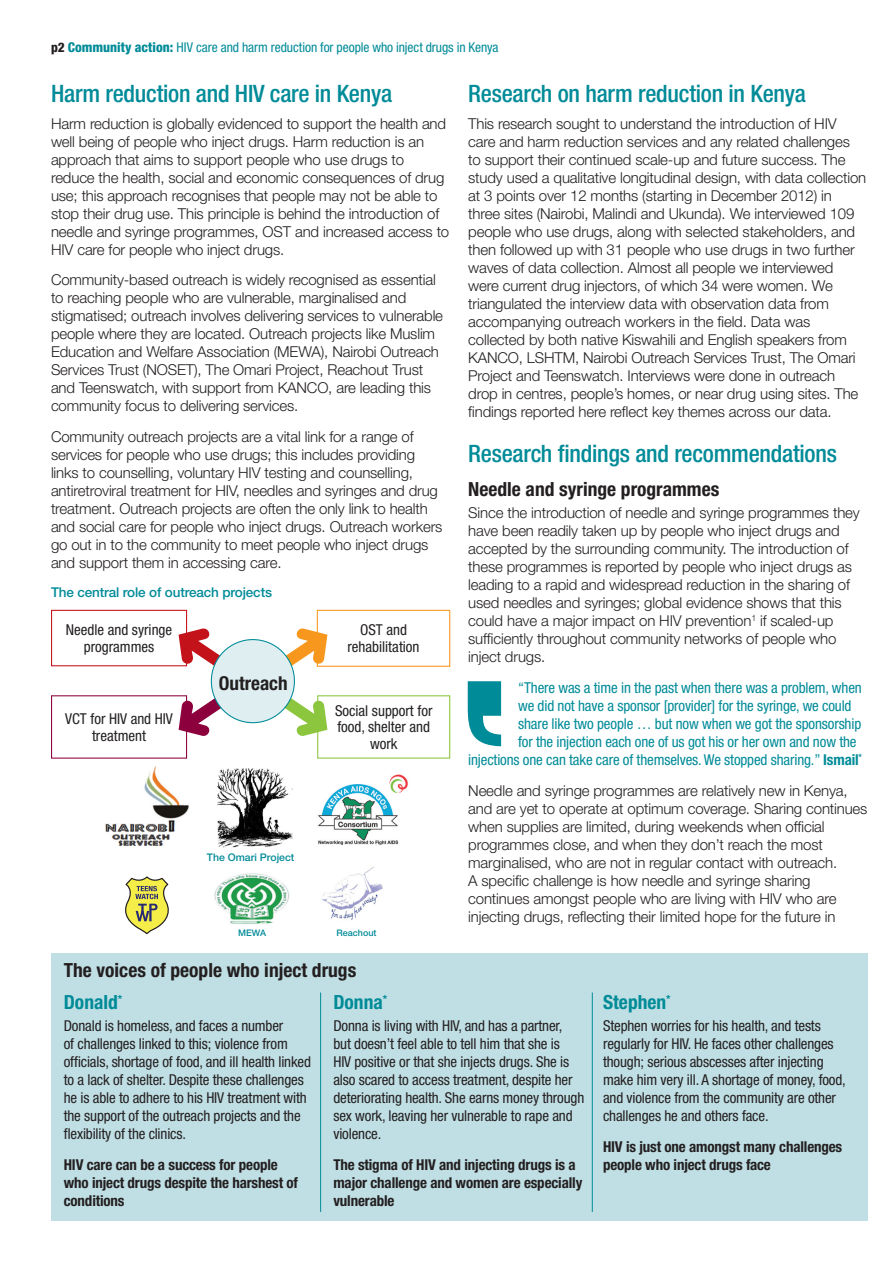
<style>
.page{position:relative;width:893px;height:1263px;background:#fff}
.page>*{position:absolute;margin:0;border:0;box-sizing:border-box;transform-origin:0 0}
.A-text{font:500 condensed 24px "Helvetica Neue LT Pro";letter-spacing:-.01em;color:#008b98}
.t1{font:700 condensed 19.5px/32px "Helvetica Neue LT Pro";color:#231f20}
.t2{font:700 condensed 19.5px "Helvetica Neue LT Pro";color:#008b98}
.t3{font:700 condensed 19.2px "Helvetica Neue LT Pro";color:#231f20}
.A-text-2{font:300 15px/18px "Helvetica Neue LT Pro";letter-spacing:-.01em;color:#231f20}
.A-text-3{font:condensed 15px/18px "Helvetica Neue LT Pro";letter-spacing:-.01em;color:#231f20;text-align:center}
.t4{font:condensed 15px "Helvetica Neue LT Pro";letter-spacing:-.01em;color:#008b98}
.A-text-4{font:700 condensed 15px/18px "Helvetica Neue LT Pro";letter-spacing:-.01em;color:#231f20}
.main_head{font:condensed 13.5px "Helvetica Neue LT Pro";letter-spacing:-.005em;color:#008b98}
.t5{font:500 13.5px "Helvetica Neue LT Pro";letter-spacing:-.01em;color:#008b98}
.t6{font:500 10.5px "Helvetica Neue LT Pro";color:#008b98}
.t7{font:500 9px "Helvetica Neue LT Pro";color:#008b98}
.s1{font-weight:800;font-size:13.2px;color:#231f20}
.s2{font-weight:800}
.s3{font-weight:700}
.s4{color:#008b98}
</style>
<div class="page">
<div style="left:51px;top:952px;width:816px;height:268px;background:#c0dfe4"></div>
<div style="left:317px;top:610px;width:133px;height:57px;border:1px solid #f7971d"></div>
<div style="left:51px;top:610px;width:136px;height:56px;border:1px solid #c4121a"></div>
<div style="left:317px;top:695px;width:133px;height:64px;border:1px solid #8bc63e"></div>
<svg style="left:281px;top:628px;width:46px;height:40px"></svg>
<svg style="left:179px;top:628px;width:46px;height:39px"></svg>
<svg style="left:281px;top:696px;width:46px;height:40px"></svg>
<svg style="left:179px;top:696px;width:46px;height:40px"></svg>
<div style="left:211px;top:640px;width:83px;height:83px;background:#deeef1;border-radius:50%"></div>
<img style="left:218px;top:768px;width:74px;height:80px">
<img style="left:105px;top:766px;width:84px;height:80px">
<img style="left:318px;top:774px;width:90px;height:71px">
<svg style="left:125px;top:877px;width:44px;height:57px"></svg>
<img style="left:214px;top:873px;width:75px;height:51px">
<img style="left:321px;top:866px;width:62px;height:54px">
<hr style="left:320px;top:992px;width:1px;height:220px;background:#008b98">
<hr style="left:592px;top:992px;width:1px;height:220px;background:#008b98">
<svg style="left:468px;top:681px;width:33px;height:65px"></svg>
<p class="main_head" style="left:51px;top:40px;width:449px"><span class="s1">p2</span> <span class="s2">Community action:</span> HIV care and harm reduction for people who inject drugs in Kenya</p>
<h1 class="A-text" style="left:51px;top:79px;width:343px">Harm reduction and HIV care in Kenya</h1>
<p class="A-text-2" style="left:51px;top:114px;width:400px">Harm reduction is globally evidenced to support the health and well being of people who inject drugs. Harm reduction is an approach that aims to support people who use drugs to reduce the health, social and economic consequences of drug use; this approach recognises that people may not be able to stop their drug use. This principle is behind the introduction of needle and syringe programmes, OST and increased access to HIV care for people who inject drugs.</p>
<p class="A-text-2" style="left:51px;top:271px;width:394px">Community-based outreach is widely recognised as essential to reaching people who are vulnerable, marginalised and stigmatised; outreach involves delivering services to vulnerable people where they are located. Outreach projects like Muslim Education and Welfare Association (MEWA), Nairobi Outreach Services Trust (NOSET), The Omari Project, Reachout Trust and Teenswatch, with support from KANCO, are leading this community focus to delivering services.</p>
<p class="A-text-2" style="left:51px;top:428px;width:393px">Community outreach projects are a vital link for a range of services for people who use drugs; this includes providing links to counselling, voluntary HIV testing and counselling, antiretroviral treatment for HIV, needles and syringes and drug treatment. Outreach projects are often the only link to health and social care for people who inject drugs. Outreach workers go out in to the community to meet people who inject drugs and support them in accessing care.</p>
<h1 class="A-text" style="left:468px;top:79px;width:339px">Research on harm reduction in Kenya</h1>
<p class="A-text-2" style="left:468px;top:114px;width:400px">This research sought to understand the introduction of HIV care and harm reduction services and any related challenges to support their continued scale-up and future success. The study used a qualitative longitudinal design, with data collection at 3 points over 12 months (starting in December 2012) in three sites (Nairobi, Malindi and Ukunda). We interviewed 109 people who use drugs, along with selected stakeholders, and then followed up with 31 people who use drugs in two further waves of data collection. Almost all people we interviewed were current drug injectors, of which 34 were women. We triangulated the interview data with observation data from accompanying outreach workers in the field. Data was collected by both native Kiswahili and English speakers from KANCO, LSHTM, Nairobi Outreach Services Trust, The Omari Project and Teenswatch. Interviews were done in outreach drop in centres, people’s homes, or near drug using sites. The findings reported here reflect key themes across our data.</p>
<p class="A-text" style="left:468px;top:439px;width:370px">Research findings and recommendations</p>
<h2 class="t1" style="left:468px;top:472px;width:253px">Needle and syringe programmes</h2>
<p class="A-text-2" style="left:468px;top:503px;width:393px">Since the introduction of needle and syringe programmes they have been readily taken up by people who inject drugs and accepted by the surrounding community. The introduction of these programmes is reported by people who inject drugs as leading to a rapid and widespread reduction in the sharing of used needles and syringes; global evidence shows that this could have a major impact on HIV prevention<sup>1</sup> if scaled-up sufficiently throughout community networks of people who inject drugs.</p>
<p class="t4" style="left:518px;top:679px;width:345px">“There was a time in the past when there was a problem, when</p>
<p class="t4" style="left:518px;top:697px;width:335px">we did not have a sponsor [provider] for the syringe, we could</p>
<p class="t4" style="left:518px;top:715px;width:345px">share like two people … but now when we got the sponsorship</p>
<p class="t4" style="left:518px;top:733px;width:340px">for the injection each one of us got his or her own and now the</p>
<p class="t4" style="left:468px;top:751px;width:395px">injections one can take care of themselves. We stopped sharing.” <span class="s3">Ismail</span><sup>*</sup></p>
<p class="A-text-2" style="left:468px;top:781px;width:401px">Needle and syringe programmes are relatively new in Kenya, and are yet to operate at optimum coverage. Sharing continues when supplies are limited, during weekends when official programmes close, and when they don’t reach the most marginalised, who are not in regular contact with outreach.<br>A specific challenge is how needle and syringe sharing continues amongst people who are living with HIV who are injecting drugs, reflecting their limited hope for the future in</p>
<p class="t5" style="left:51px;top:584px;width:223px">The central role of outreach projects</p>
<p class="A-text-3" style="left:66px;top:621px;width:108px;line-height:16.5px">Needle and syringe programmes</p>
<p class="A-text-3" style="left:347px;top:622px;width:74px;line-height:16.5px">OST and rehabilitation</p>
<p class="t3" style="left:219px;top:671px;width:70px">Outreach</p>
<p class="A-text-3" style="left:335px;top:702px;width:99px;line-height:16.5px">Social support for food, shelter and work</p>
<p class="A-text-3" style="left:65px;top:710px;width:109px;line-height:16.5px">VCT for HIV and HIV treatment</p>
<p class="t6" style="left:207px;top:851px;width:89px">The Omari Project</p>
<p class="t7" style="left:238px;top:927px;width:29px">MEWA</p>
<p class="t7" style="left:337px;top:927px;width:42px">Reachout</p>
<h2 class="t1" style="left:64px;top:954px;width:294px">The voices of people who inject drugs<br><span class="s4">Donald</span><sup>*</sup></h2>
<p class="A-text-3" style="left:64px;top:1017px;width:249px;text-align:left">Donald is homeless, and faces a number<br>of challenges linked to this; violence from officials, shortage of food, and ill health linked to a lack of shelter. Despite these challenges he is able to adhere to his HIV treatment with the support of the outreach projects and the flexibility of the clinics.</p>
<p class="A-text-4" style="left:64px;top:1155px;width:236px">HIV care can be a success for people who inject drugs despite the harshest of conditions</p>
<h2 class="t2" style="left:333px;top:990px;width:55px">Donna<sup>*</sup></h2>
<p class="A-text-3" style="left:333px;top:1017px;width:252px;text-align:left">Donna is living with HIV, and has a partner,<br>but doesn’t feel able to tell him that she is<br>HIV positive or that she injects drugs. She is also scared to access treatment, despite her deteriorating health. She earns money through sex work, leaving her vulnerable to rape and violence.</p>
<p class="A-text-4" style="left:333px;top:1155px;width:250px">The stigma of HIV and injecting drugs is a major challenge and women are especially vulnerable</p>
<h2 class="t2" style="left:603px;top:990px;width:69px">Stephen<sup>*</sup></h2>
<p class="A-text-3" style="left:603px;top:1017px;width:244px;text-align:left">Stephen worries for his health, and tests regularly for HIV. He faces other challenges though; serious abscesses after injecting make him very ill. A shortage of money, food, and violence from the community are other challenges he and others face.</p>
<p class="A-text-4" style="left:603px;top:1137px;width:241px">HIV is just one amongst many challenges people who inject drugs face</p>
</div>
